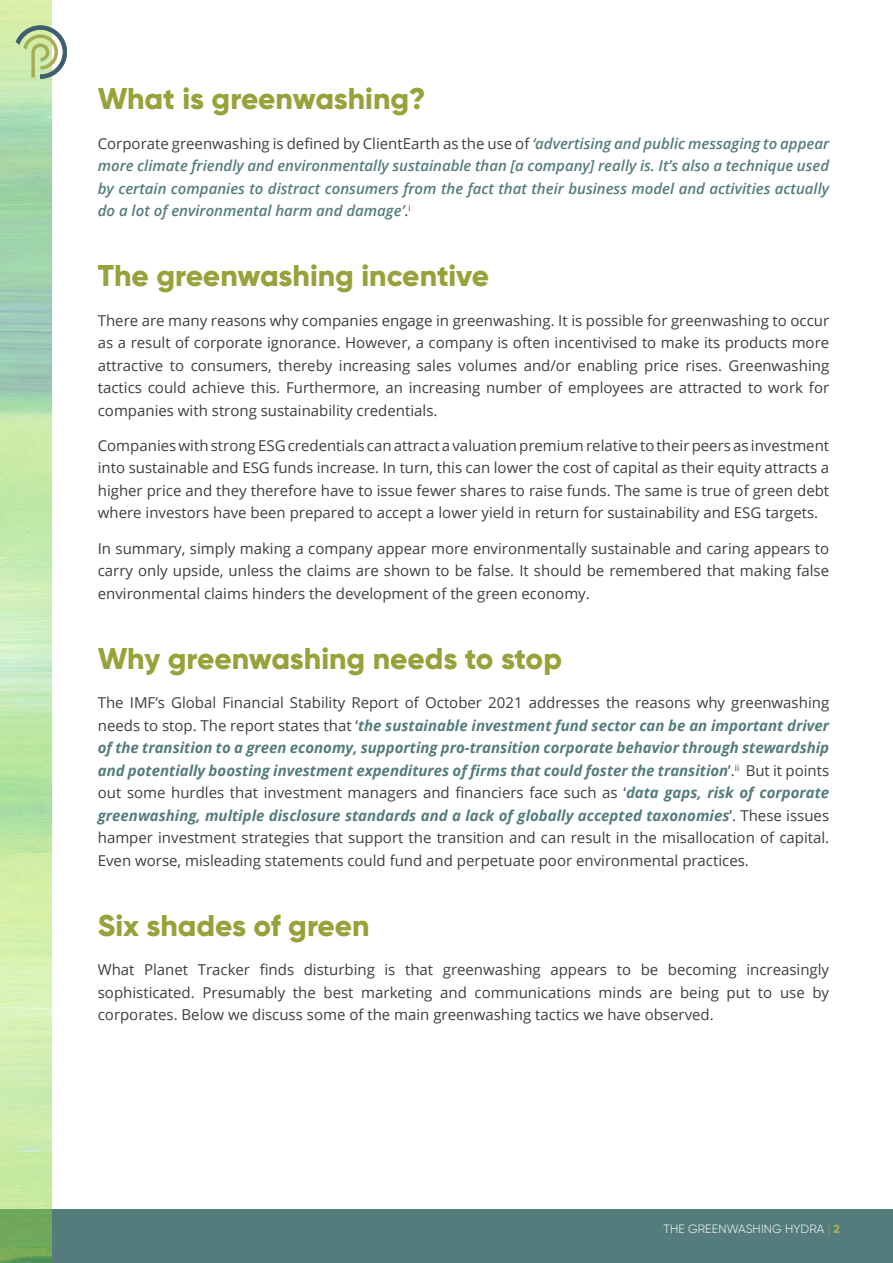
<style>
.page{position:relative;width:893px;height:1263px;background:#fff}
.page>*{position:absolute;margin:0;border:0;box-sizing:border-box;transform-origin:0 0}
.t1{font:800 30px "Gilroy";letter-spacing:-.005em;color:#97a23a}
.t2{font:15px/22.5px "Open Sans";color:#3e3e3f;text-align:justify}
.t3{font:italic 600 15px/22.5px "Open Sans";color:#557c7d;text-align:justify}
.t4{font:300 12px "Gilroy";letter-spacing:.01em;color:#fff}
.s1{font-weight:400;font-style:normal;color:#3e3e3f}
.s2{font-weight:700;font-style:italic;color:#557c7d}
.s3{color:#97a23a}
.s4{font-weight:800;color:#a6ae55}
</style>
<div class="page">
<div style="left:0;top:1210px;width:893px;height:53px;background:#557c7d"></div>
<img style="left:0;top:0;width:51px;height:1262px">
<svg style="left:16px;top:26px;width:51px;height:53px"></svg>
<p class="t1" style="left:98px;top:80px;width:329px">What is greenwashing?</p>
<p class="t3" style="left:98px;top:132px;width:733px"><span class="s1">Corporate greenwashing is defined by ClientEarth as the use of</span> ‘advertising and public messaging to appear more climate friendly and environmentally sustainable than [a company] really is. It’s also a technique used by certain companies to distract consumers from the fact that their business model and activities actually do a lot of environmental harm and damage’<span class="s1">.</span><sup>i</sup></p>
<p class="t1" style="left:98px;top:257px;width:393px">The greenwashing incentive</p>
<p class="t2" style="left:98px;top:308px;width:733px">There are many reasons why companies engage in greenwashing. It is possible for greenwashing to occur as a result of corporate ignorance. However, a company is often incentivised to make its products more attractive to consumers, thereby increasing sales volumes and/or enabling price rises. Greenwashing tactics could achieve this. Furthermore, an increasing number of employees are attracted to work for companies with strong sustainability credentials.</p>
<p class="t2" style="left:98px;top:434px;width:733px">Companies with strong ESG credentials can attract a valuation premium relative to their peers as investment into sustainable and ESG funds increase. In turn, this can lower the cost of capital as their equity attracts a higher price and they therefore have to issue fewer shares to raise funds. The same is true of green debt where investors have been prepared to accept a lower yield in return for sustainability and ESG targets.</p>
<p class="t2" style="left:98px;top:537px;width:733px">In summary, simply making a company appear more environmentally sustainable and caring appears to carry only upside, unless the claims are shown to be false. It should be remembered that making false environmental claims hinders the development of the green economy.</p>
<p class="t1" style="left:98px;top:639px;width:466px">Why greenwashing needs to stop</p>
<p class="t2" style="left:98px;top:691px;width:733px">The IMF’s Global Financial Stability Report of October 2021 addresses the reasons why greenwashing needs to stop. The report states that ‘<span class="s2">the sustainable investment fund sector can be an important driver of the transition to a green economy, supporting pro-transition corporate behavior through stewardship and potentially boosting investment expenditures of firms that could foster the transition</span>’.<sup>ii</sup> But it points out some hurdles that investment managers and financiers face such as ‘<span class="s2">data gaps, risk of corporate greenwashing, multiple disclosure standards and a lack of globally accepted taxonomies</span>’. These issues hamper investment strategies that support the transition and can result in the misallocation of capital.<br>Even worse, misleading statements could fund and perpetuate poor environmental practices.</p>
<p class="t1" style="left:98px;top:906px;width:273px">Six shades of green</p>
<p class="t2" style="left:98px;top:958px;width:733px">What Planet Tracker finds disturbing is that greenwashing appears to be becoming increasingly sophisticated. Presumably the best marketing and communications minds are being put to use by corporates. Below we discuss some of the main greenwashing tactics we have observed.</p>
<p class="t4" style="left:663px;top:1222px;width:178px">THE GREENWASHING HYDRA <span class="s3">|</span> <span class="s4">2</span></p>
</div>
